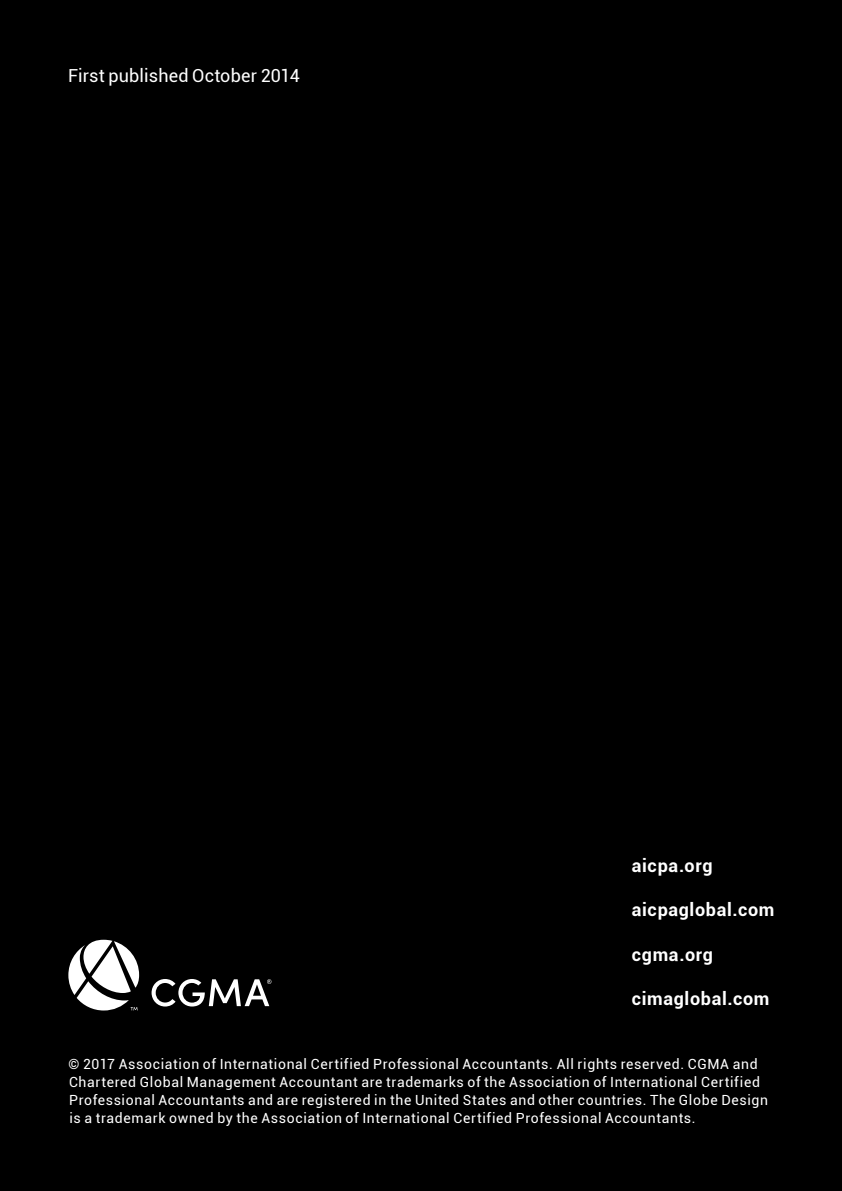
<style>
.page{position:relative;width:842px;height:1191px;background:#000}
.page>*{position:absolute;margin:0;border:0;box-sizing:border-box;transform-origin:0 0}
.t1{font:700 18px "Roboto";letter-spacing:.035em;color:#fff}
.t2{font:18px "Roboto";letter-spacing:.01em;color:#fff}
.t3{font:14px/18px "Roboto";letter-spacing:.045em;color:#fff}
</style>
<div class="page">
<svg style="left:152px;top:979px;width:119px;height:27px"></svg>
<svg style="left:68px;top:939px;width:71px;height:71px"></svg>
<p class="t2" style="left:68px;top:63px;width:233px">First published October 2014</p>
<p class="t1" style="left:632px;top:853px;width:82px">aicpa.org</p>
<p class="t1" style="left:632px;top:897px;width:144px">aicpaglobal.com</p>
<p class="t1" style="left:632px;top:941px;width:83px">cgma.org</p>
<p class="t1" style="left:632px;top:985px;width:139px">cimaglobal.com</p>
<p class="t3" style="left:68px;top:1054px;width:701px">© 2017 Association of International Certified Professional Accountants. All rights reserved. CGMA and Chartered Global Management Accountant are trademarks of the Association of International Certified Professional Accountants and are registered in the United States and other countries. The Globe Design is a trademark owned by the Association of International Certified Professional Accountants.</p>
</div>
